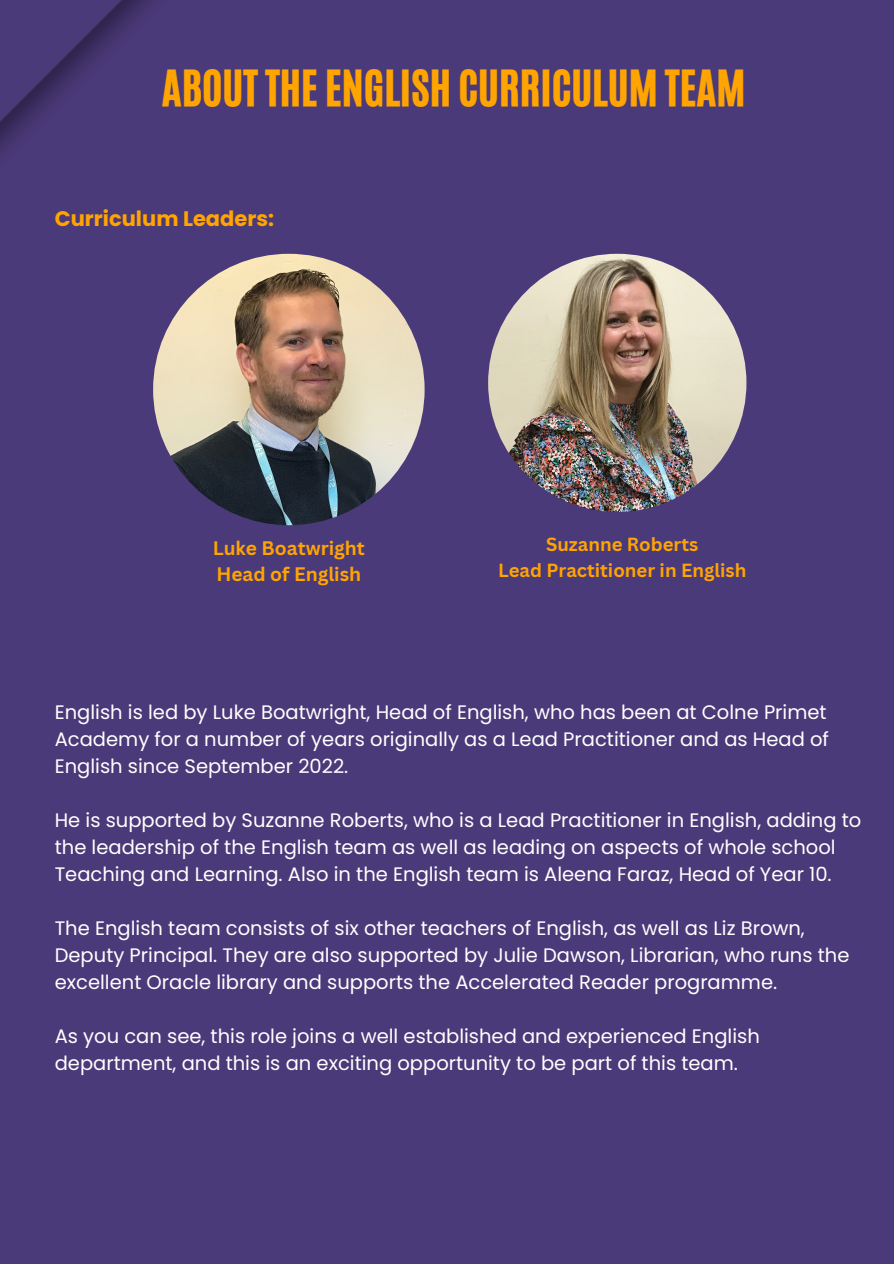
<style>
.page{position:relative;width:894px;height:1264px;background:#fff}
.page>*{position:absolute;margin:0;border:0;box-sizing:border-box;transform-origin:0 0}
.t1{font:41.85px "CA Generated";color:#ffa400}
.t2{font:700 21px "Poppins";color:#ffa400}
.t3{font:19.5px/27px "Poppins";color:#fff}
.t4{font:700 19.05px/25.8px "Canva Sans";color:#ffa400}
.t5{font:700 18.45px "Canva Sans";color:#ffa400}
</style>
<div class="page">
<div style="left:0;top:0;width:893px;height:1263px;background:#4b3a79"></div>
<img style="left:0;top:0;width:303px;height:526px">
<img style="left:153px;top:254px;width:271px;height:271px;border-radius:50%">
<img style="left:488px;top:254px;width:258px;height:258px;border-radius:50%">
<p class="t1" style="left:162px;top:58px;width:585px">ABOUT THE ENGLISH CURRICULUM TEAM</p>
<h1 class="t2" style="left:55px;top:204px;width:221px">Curriculum Leaders:</h1>
<h3 class="t4" style="left:213px;top:534px;width:154px">Luke Boatwright<br>Head of English</h3>
<p class="t5" style="left:546px;top:531px;width:154px">Suzanne Roberts</p>
<h2 class="t5" style="left:498px;top:557px;width:250px">Lead Practitioner in English</h2>
<h2 class="t3" style="left:55px;top:698px;width:775px;text-align:justify">English is led by Luke Boatwright, Head of English, who has been at Colne Primet Academy for a number of years originally as a Lead Practitioner and as Head of English since September 2022.</h2>
<h3 class="t3" style="left:55px;top:806px;width:807px">He is supported by Suzanne Roberts, who is a Lead Practitioner in English, adding to the leadership of the English team as well as leading on aspects of whole school<br>Teaching and Learning. Also in the English team is Aleena Faraz, Head of Year 10.</h3>
<h3 class="t3" style="left:55px;top:914px;width:796px">The English team consists of six other teachers of English, as well as Liz Brown,<br>Deputy Principal. They are also supported by Julie Dawson, Librarian, who runs the excellent Oracle library and supports the Accelerated Reader programme.</h3>
<h3 class="t3" style="left:55px;top:1022px;width:706px">As you can see, this role joins a well established and experienced English department, and this is an exciting opportunity to be part of this team.</h3>
</div>
